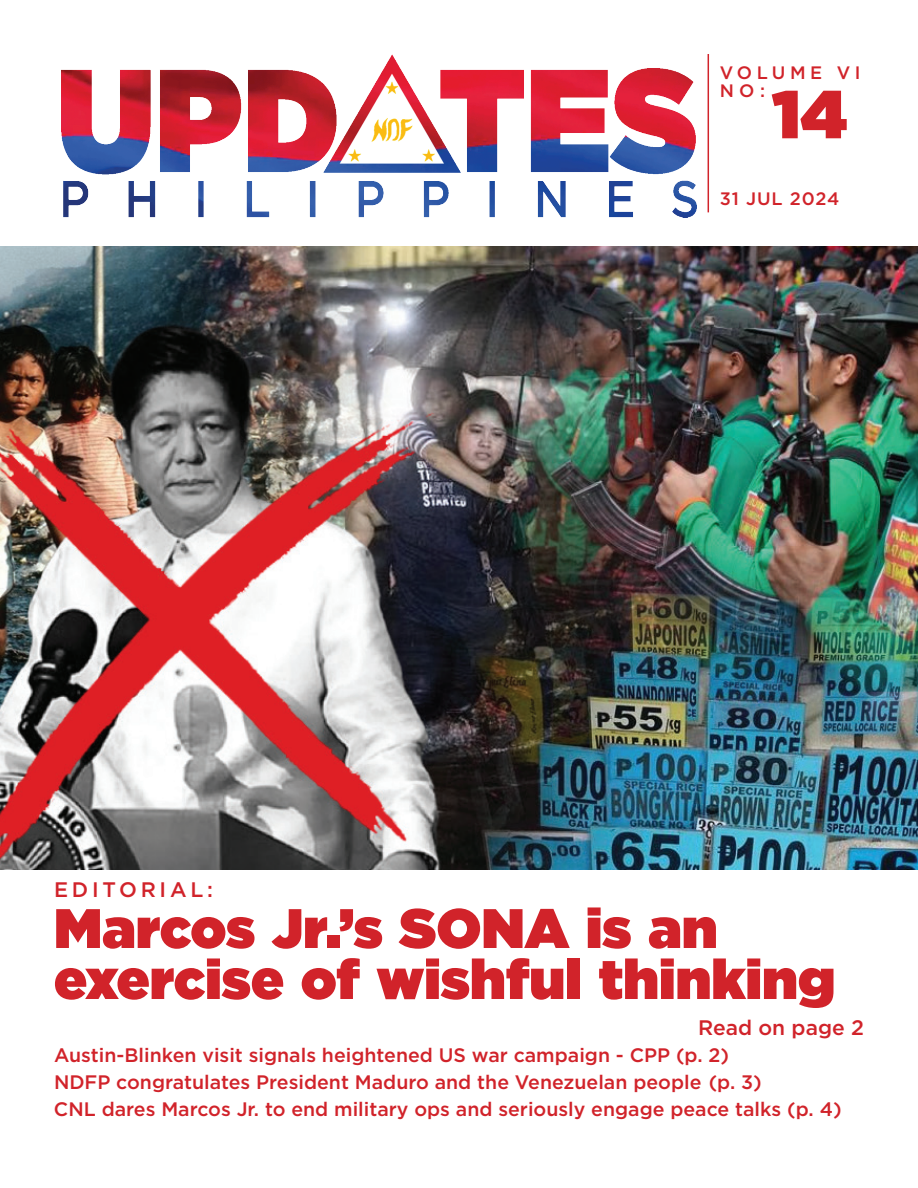
<style>
.page{position:relative;width:918px;height:1188px;background:#fff}
.page>*{position:absolute;margin:0;border:0;box-sizing:border-box;transform-origin:0 0}
.t1{font:900 67.5px "Gotham";color:#d1232a}
.t2{font:900 55.5px/51px "Gotham";color:#d1232a}
.t3{font:500 21px "Gotham";color:#d1232a}
.t4{font:500 21px "Gotham";letter-spacing:.18em;color:#d1232a}
.t5{font:500 19.5px/27px "Gotham";color:#d1232a}
.t6{font:500 18px/18px "Gotham";letter-spacing:.25em;color:#d1232a}
.t7{font:500 18px "Gotham";letter-spacing:.05em;color:#d1232a}
</style>
<div class="page">
<img style="left:61px;top:54px;width:636px;height:164px">
<hr style="left:708px;top:54px;width:1px;height:158px;background:#d1232a">
<img style="left:0;top:247px;width:918px;height:622px">
<p class="t6" style="left:720px;top:63px;width:142px">VOLUME VI<br>NO:</p>
<h1 class="t1" style="left:772px;top:66px;width:76px">14</h1>
<p class="t7" style="left:720px;top:187px;width:121px">31 JUL 2024</p>
<p class="t4" style="left:54px;top:876px;width:161px">EDITORIAL:</p>
<h2 class="t2" style="left:54px;top:902px;width:783px">Marcos Jr.’s SONA is an exercise of wishful thinking</h2>
<p class="t3" style="left:698px;top:1014px;width:167px">Read on page 2</p>
<p class="t5" style="left:54px;top:1041px;width:789px">Austin-Blinken visit signals heightened US war campaign - CPP (p. 2)<br>NDFP congratulates President Maduro and the Venezuelan people (p. 3)<br>CNL dares Marcos Jr. to end military ops and seriously engage peace talks (p. 4)</p>
</div>
